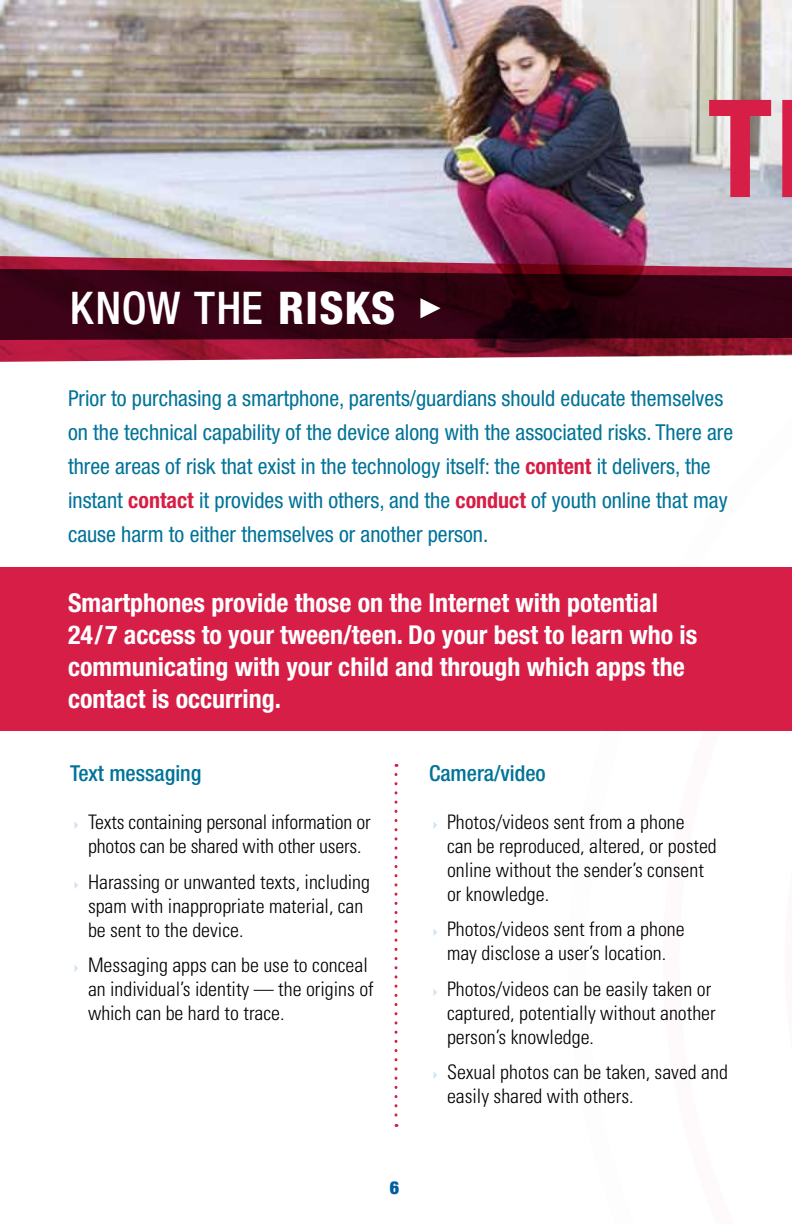
<style>
.page{position:relative;width:792px;height:1224px;background:#fff}
.page>*{position:absolute;margin:0;border:0;box-sizing:border-box;transform-origin:0 0}
.t1{font:700 condensed 136px "Helvetica Neue";color:#d61e46}
.t2{font:500 condensed 45px "Helvetica Neue";letter-spacing:.01em;color:#fff}
.t3{font:700 condensed 26px/32px "Helvetica Neue";color:#fff}
.t4{font:condensed 22px/34px "Helvetica Neue";color:#007398}
.t5{font:500 condensed 22px "Helvetica Neue";color:#007398}
.t6{font:300 condensed 20px/24px "Univers";color:#000}
.t7{font:900 condensed 18px "Helvetica Neue";color:#005e9d}
.s1{font-weight:800}
.s2{font-weight:700;color:#d61e46}
</style>
<div class="page">
<div style="left:0;top:567px;width:792px;height:164px;background:#d61e46"></div>
<img style="left:0;top:0;width:792px;height:256px">
<svg style="left:0;top:256px;width:792px;height:106px"></svg>
<svg style="left:0;top:269px;width:792px;height:71px;fill:#350213"></svg>
<svg style="left:420px;top:298px;width:21px;height:20px"></svg>
<svg style="left:394px;top:774px;width:4px;height:353px"></svg>
<h2 class="t2" style="left:70px;top:281px;width:327px">KNOW THE <span class="s1">RISKS</span></h2>
<h1 class="t1" style="left:708px;top:66px;width:67px">T</h1>
<p class="t4" style="left:68px;top:381px;width:667px">Prior to purchasing a smartphone, parents/guardians should educate themselves on the technical capability of the device along with the associated risks. There are three areas of risk that exist in the technology itself: the <span class="s2">content</span> it delivers, the instant <span class="s2">contact</span> it provides with others, and the <span class="s2">conduct</span> of youth online that may cause harm to either themselves or another person.</p>
<h3 class="t3" style="left:68px;top:587px;width:631px">Smartphones provide those on the Internet with potential 24/7 access to your tween/teen. Do your best to learn who is communicating with your child and through which apps the contact is occurring.</h3>
<p class="t5" style="left:70px;top:760px;width:133px">Text messaging</p>
<p class="t6" style="left:88px;top:810px;width:284px">Texts containing personal information or photos can be shared with other users.</p>
<p class="t6" style="left:88px;top:870px;width:284px">Harassing or unwanted texts, including spam with inappropriate material, can be sent to the device.</p>
<p class="t6" style="left:88px;top:953px;width:287px">Messaging apps can be use to conceal an individual’s identity — the origins of which can be hard to trace.</p>
<p class="t7" style="left:390px;top:1173px;width:11px">6</p>
<p class="t5" style="left:429px;top:760px;width:118px">Camera/video</p>
<p class="t6" style="left:447px;top:810px;width:271px">Photos/videos sent from a phone<br>can be reproduced, altered, or posted online without the sender’s consent or knowledge.</p>
<p class="t6" style="left:447px;top:917px;width:239px">Photos/videos sent from a phone may disclose a user’s location.</p>
<p class="t6" style="left:447px;top:977px;width:270px">Photos/videos can be easily taken or captured, potentially without another person’s knowledge.</p>
<p class="t6" style="left:447px;top:1060px;width:282px">Sexual photos can be taken, saved and easily shared with others.</p>
</div>
